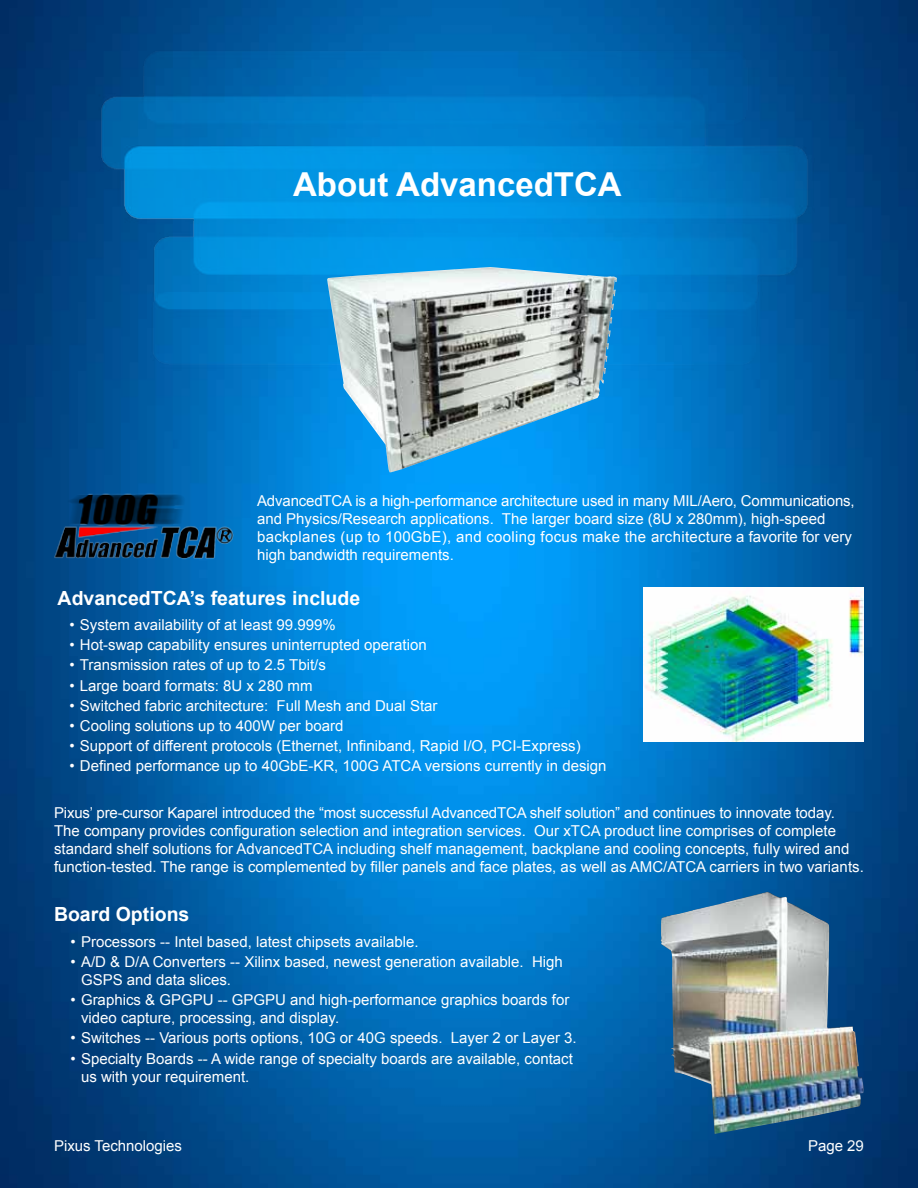
<style>
.page{position:relative;width:918px;height:1188px;background:#fff}
.page>*{position:absolute;margin:0;border:0;box-sizing:border-box;transform-origin:0 0}
.t1{font:700 33px "Arial";color:#fff}
.t2{font:700 19.5px "Arial";color:#fff}
.t3{font:15px/18px "Arial";color:#fff}
</style>
<div class="page">
<img style="left:0;top:0;width:918px;height:1188px">
<img style="left:90px;top:0;width:752px;height:413px">
<img style="left:53px;top:485px;width:185px;height:85px">
<img style="left:327px;top:267px;width:290px;height:205px">
<img style="left:644px;top:588px;width:220px;height:154px">
<img style="left:660px;top:892px;width:204px;height:242px">
<h1 class="t1" style="left:293px;top:162px;width:330px">About AdvancedTCA</h1>
<p class="t3" style="left:257px;top:492px;width:77px">AdvancedTCA</p>
<p class="t3" style="left:257px;top:492px;width:599px;text-indent:98px">is a high-performance architecture used in many MIL/Aero, Communications, and Physics/Research applications. The larger board size (8U x 280mm), high-speed backplanes (up to 100GbE), and cooling focus make the architecture a favorite for very high bandwidth requirements.</p>
<h2 class="t2" style="left:58px;top:585px;width:304px">AdvancedTCA’s features include</h2>
<p class="t3" style="left:69px;top:616px;width:268px">• System availability of at least 99.999%</p>
<p class="t3" style="left:69px;top:636px;width:359px">• Hot-swap capability ensures uninterrupted operation</p>
<p class="t3" style="left:69px;top:656px;width:258px">• Transmission rates of up to 2.5 Tbit/s</p>
<p class="t3" style="left:69px;top:676px;width:245px">• Large board formats: 8U x 280 mm</p>
<p class="t3" style="left:69px;top:697px;width:370px">• Switched fabric architecture: Full Mesh and Dual Star</p>
<p class="t3" style="left:69px;top:717px;width:275px">• Cooling solutions up to 400W per board</p>
<p class="t3" style="left:69px;top:737px;width:513px">• Support of different protocols (Ethernet, Infiniband, Rapid I/O, PCI-Express)</p>
<p class="t3" style="left:69px;top:757px;width:539px">• Defined performance up to 40GbE-KR, 100G ATCA versions currently in design</p>
<p class="t3" style="left:54px;top:804px;width:784px;text-align:justify;text-indent:476px">shelf solution” and continues to innovate today.<br>The company provides configuration selection and integration services. Our xTCA product line comprises of complete standard shelf solutions for AdvancedTCA</p>
<p class="t3" style="left:54px;top:804px;width:454px">Pixus’ pre-cursor Kaparel introduced the “most successful AdvancedTCA</p>
<p class="t3" style="left:54px;top:840px;width:811px;text-indent:283px">including shelf management, backplane and cooling concepts, fully wired and function-tested. The range is complemented by filler panels and face plates, as well as AMC/ATCA carriers in two variants.</p>
<h2 class="t2" style="left:54px;top:902px;width:137px">Board Options</h2>
<p class="t3" style="left:70px;top:933px;width:350px">• Processors -- I ntel based, latest chipsets available.</p>
<p class="t3" style="left:81px;top:953px;width:483px;text-indent:-10px">• A/D &amp; D/A Converters -- Xilinx based, newest generation available. High<br>GSPS and data slices.</p>
<p class="t3" style="left:81px;top:991px;width:490px;text-indent:-10px">• Graphics &amp; GPGPU -- GPGPU and high-performance graphics boards for video capture, processing, and display.</p>
<p class="t3" style="left:70px;top:1029px;width:508px">• Switches -- Various ports options, 10G or 40G speeds. Layer 2 or Layer 3.</p>
<p class="t3" style="left:81px;top:1049px;width:493px;text-indent:-11px">• Specialty Boards -- A wide range of specialty boards are available, contact us with your requirement.</p>
<p class="t3" style="left:54px;top:1137px;width:130px">Pixus Technologies</p>
<p class="t3" style="left:808px;top:1137px;width:57px">Page 29</p>
</div>
